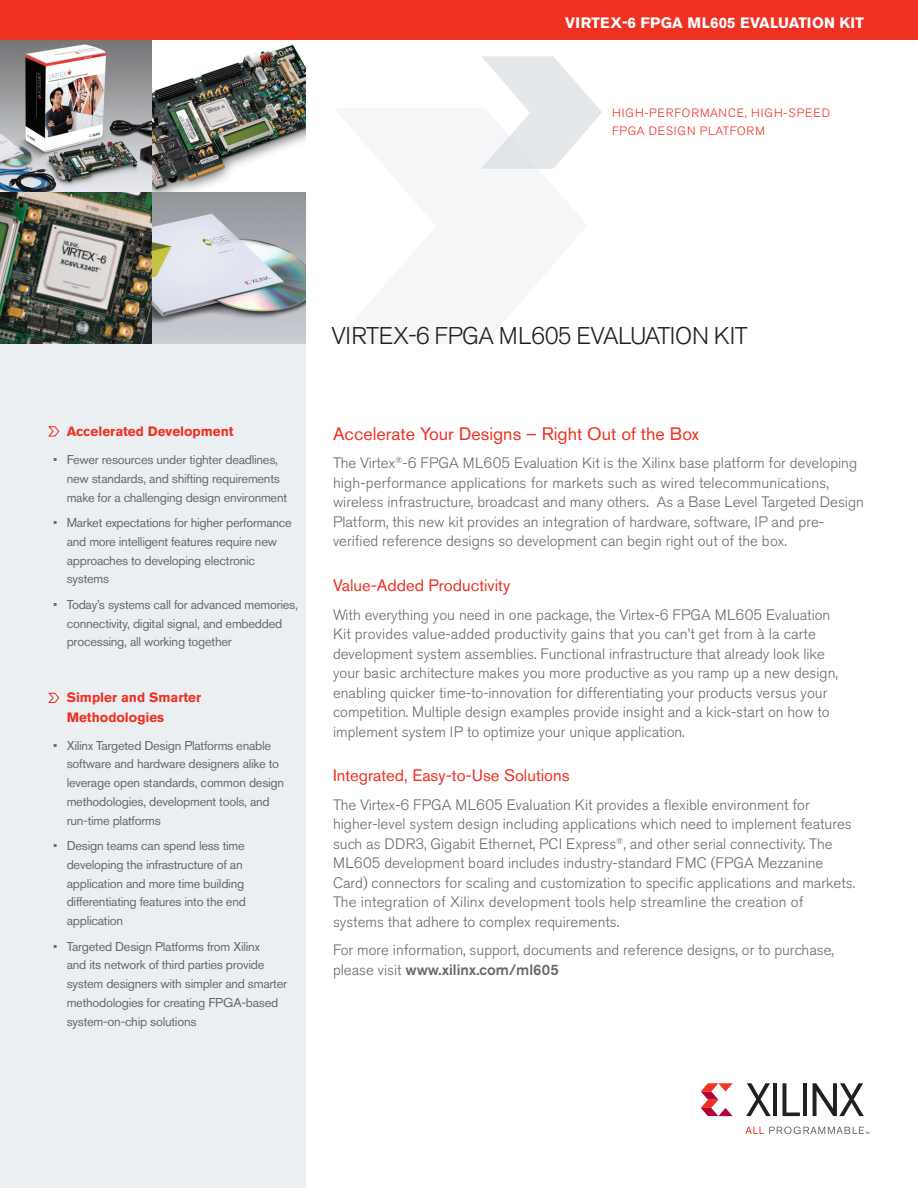
<style>
.page{position:relative;width:918px;height:1188px;background:#fff}
.page>*{position:absolute;margin:0;border:0;box-sizing:border-box;transform-origin:0 0}
.Headline{font:300 24px "Akzidenz Grotesk Pro";letter-spacing:-.025em;color:#231f20}
.Subhead_1{font:18px "Akzidenz Grotesk Pro";color:#ef3122}
.Subhead_1-2{font:16.5px "Akzidenz Grotesk Pro";color:#ef3122}
.Body_Copy{font:300 15px/19.5px "Akzidenz Grotesk Pro";color:#69696c}
.Identifier_Product{font:700 15px "Akzidenz Grotesk Pro";letter-spacing:.01em;color:#fff}
.Sidebar_Subheads{font:700 13.5px/19.5px "Akzidenz Grotesk Pro";color:#ef3122}
.Sidebar_Bullet_Copy{font:12.75px/18.8px "Akzidenz Grotesk Pro";letter-spacing:-.02em;color:#69696c}
.Intro_Caption_copy{font:300 12px/18px "Akzidenz Grotesk Pro";letter-spacing:.07em;color:#ef3122}
.s1{font-weight:500}
</style>
<div class="page">
<div style="left:0;top:0;width:306px;height:1188px;background:#eceff1"></div>
<div style="left:0;top:0;width:918px;height:40px;background:#ef3122"></div>
<img style="left:0;top:40px;width:306px;height:304px">
<svg style="left:481px;top:56px;width:121px;height:113px"></svg>
<svg style="left:701px;top:1083px;width:32px;height:33px"></svg>
<svg style="left:746px;top:1083px;width:25px;height:33px"></svg>
<hr style="left:773px;top:1083px;width:4px;height:33px;background:#231f20">
<svg style="left:783px;top:1083px;width:17px;height:33px"></svg>
<hr style="left:803px;top:1083px;width:4px;height:33px;background:#231f20">
<svg style="left:813px;top:1083px;width:51px;height:33px"></svg>
<svg style="left:745px;top:1127px;width:125px;height:7px"></svg>
<svg style="left:48px;top:426px;width:12px;height:11px"></svg>
<svg style="left:48px;top:692px;width:12px;height:11px"></svg>
<p class="Identifier_Product" style="left:565px;top:13px;width:300px">VIRTEX-6 FPGA ML605 EVALUATION KIT</p>
<p class="Intro_Caption_copy" style="left:612px;top:104px;width:220px">HIGH-PERFORMANCE, HIGH-SPEED<br>FPGA DESIGN PLATFORM</p>
<p class="Sidebar_Subheads" style="left:67px;top:422px;width:168px">Accelerated Development</p>
<p class="Sidebar_Bullet_Copy" style="left:67px;top:450px;width:222px;text-indent:-14px">• Fewer resources under tighter deadlines, new standards, and shifting requirements make for a challenging design environment</p>
<p class="Sidebar_Bullet_Copy" style="left:67px;top:513px;width:227px;text-indent:-14px">• Market expectations for higher performance and more intelligent features require new approaches to developing electronic systems</p>
<p class="Sidebar_Bullet_Copy" style="left:67px;top:595px;width:233px;text-indent:-14px">• Today’s systems call for advanced memories, connectivity, digital signal, and embedded processing, all working together</p>
<p class="Sidebar_Subheads" style="left:67px;top:688px;width:136px">Simpler and Smarter<br>Methodologies</p>
<p class="Sidebar_Bullet_Copy" style="left:67px;top:736px;width:219px;text-indent:-14px">• Xilinx Targeted Design Platforms enable software and hardware designers alike to leverage open standards, common design methodologies, development tools, and run-time platforms</p>
<p class="Sidebar_Bullet_Copy" style="left:67px;top:836px;width:181px;text-indent:-14px">• Design teams can spend less time developing the infrastructure of an application and more time building differentiating features into the end application</p>
<p class="Sidebar_Bullet_Copy" style="left:67px;top:937px;width:222px;text-indent:-14px">• Targeted Design Platforms from Xilinx<br>and its network of third parties provide system designers with simpler and smarter methodologies for creating FPGA-based system-on-chip solutions</p>
<p class="Headline" style="left:332px;top:320px;width:418px">VIRTEX-6 FPGA ML605 EVALUATION KIT</p>
<p class="Subhead_1" style="left:333px;top:422px;width:368px">Accelerate Your Designs – Right Out of the Box</p>
<p class="Body_Copy" style="left:333px;top:453px;width:532px">The Virtex<sup>®</sup>-6 FPGA ML605 Evaluation Kit is the Xilinx base platform for developing high-performance applications for markets such as wired telecommunications, wireless infrastructure, broadcast and many others. As a Base Level Targeted Design Platform, this new kit provides an integration of hardware, software, IP and pre&shy;verified reference designs so development can begin right out of the box.</p>
<p class="Subhead_1-2" style="left:333px;top:575px;width:179px">Value-Added Productivity</p>
<p class="Body_Copy" style="left:333px;top:605px;width:507px">With everything you need in one package, the Virtex-6 FPGA ML605 Evaluation Kit provides value-added productivity gains that you can’t get from à la carte development system assemblies. Functional infrastructure that already look like your basic architecture makes you more productive as you ramp up a new design, enabling quicker time-to-innovation for differentiating your products versus your competition. Multiple design examples provide insight and a kick-start on how to implement system IP to optimize your unique application.</p>
<p class="Subhead_1-2" style="left:333px;top:765px;width:238px">Integrated, Easy-to-Use Solutions</p>
<p class="Body_Copy" style="left:333px;top:795px;width:524px">The Virtex-6 FPGA ML605 Evaluation Kit provides a flexible environment for higher-level system design including applications which need to implement features such as DDR3, Gigabit Ethernet, PCI Express<sup>®</sup>, and other serial connectivity. The ML605 development board includes industry-standard FMC (FPGA Mezzanine Card) connectors for scaling and customization to specific applications and markets.<br>The integration of Xilinx development tools help streamline the creation of systems that adhere to complex requirements.</p>
<p class="Body_Copy" style="left:333px;top:940px;width:503px">For more information, support, documents and reference designs, or to purchase, please visit <span class="s1">www.xilinx.com/ml605</span></p>
</div>
